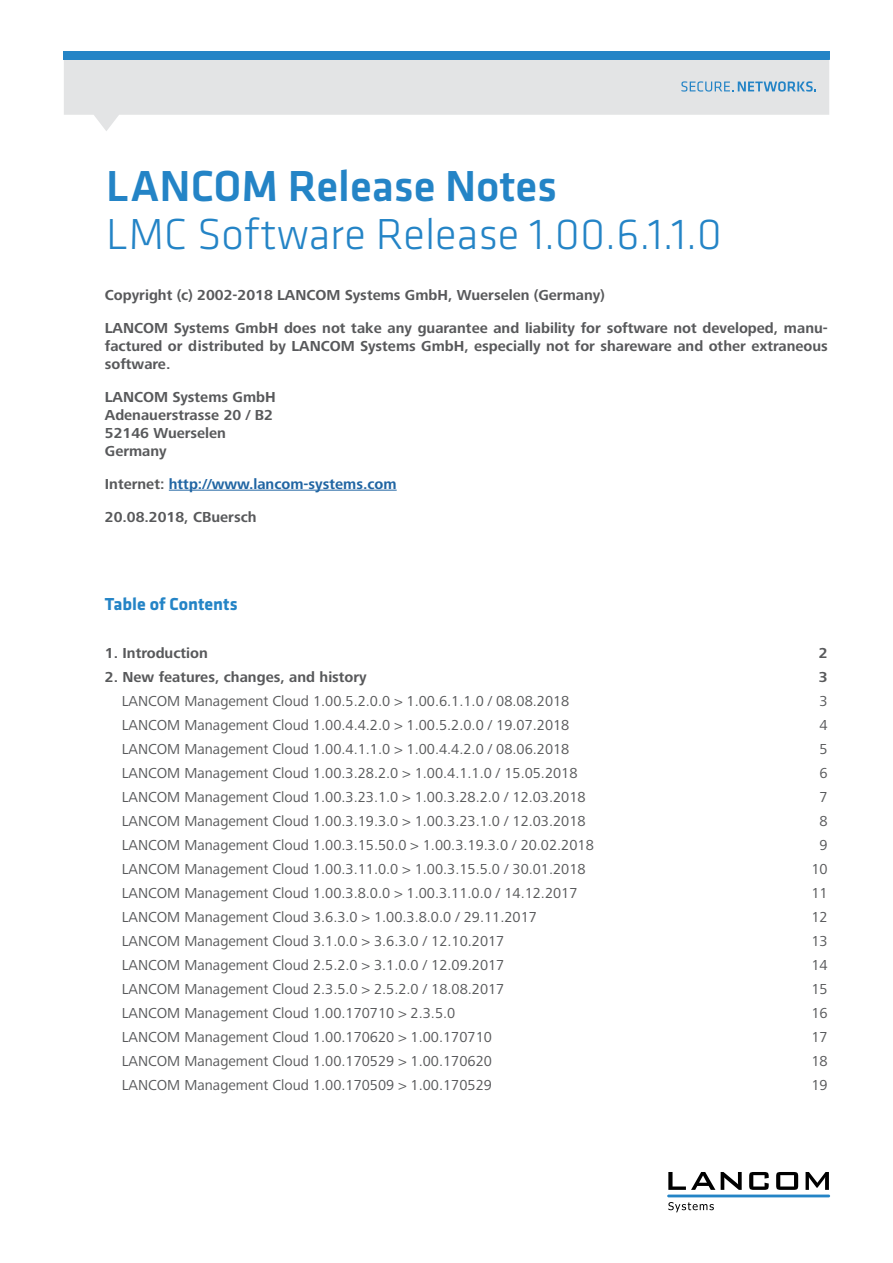
<style>
.page{position:relative;width:893px;height:1263px;background:#fff}
.page>*{position:absolute;margin:0;border:0;box-sizing:border-box;transform-origin:0 0}
.t1{font:300 45px "Klavika Basic";color:#2484c6}
.t2{font:500 45px "Klavika Basic";color:#2484c6}
.t3{font:700 18px "Klavika Basic";color:#2484c6}
.t4{font:15px "Frutiger Next Pro";color:#58595b}
.t5{font:700 15px/18px "Frutiger Next Pro";color:#58595b}
.t6{font:700 15px/32.8px "Frutiger Next Pro";color:#2065a3}
.s1{color:#58595b}
</style>
<div class="page">
<svg style="left:668px;top:1172px;width:47px;height:18px"></svg>
<svg style="left:721px;top:1172px;width:21px;height:18px"></svg>
<svg style="left:749px;top:1172px;width:20px;height:18px"></svg>
<svg style="left:776px;top:1172px;width:22px;height:18px"></svg>
<svg style="left:806px;top:1172px;width:23px;height:18px"></svg>
<svg style="left:668px;top:1202px;width:46px;height:10px"></svg>
<hr style="left:667px;top:1194px;width:163px;height:3px;background:#2484c6">
<svg style="left:64px;top:60px;width:765px;height:71px;fill:#e3e4e5"></svg>
<div style="left:64px;top:51px;width:765px;height:9px;background:#2484c6"></div>
<hr style="left:169px;top:490px;width:228px;height:1px;background:#2065a3">
<svg style="left:681px;top:81px;width:135px;height:11px"></svg>
<h1 class="t2" style="left:106px;top:155px;width:453px">LANCOM Release Notes</h1>
<h1 class="t1" style="left:106px;top:207px;width:617px">LMC Software Release 1.00.6.1.1.0</h1>
<p class="t5" style="left:105px;top:279px;width:724px;line-height:32.8px">Copyright (c) 2002-2018 LANCOM Systems GmbH, Wuerselen (Germany)<br>LANCOM Systems GmbH does not take any guarantee and liability for software not developed, manu-</p>
<p class="t5" style="left:105px;top:337px;width:724px">factured or distributed by LANCOM Systems GmbH, especially not for shareware and other extraneous software.</p>
<p class="t5" style="left:105px;top:388px;width:172px">LANCOM Systems GmbH<br>Adenauerstrasse 20 / B2<br>52146 Wuerselen<br>Germany</p>
<p class="t6" style="left:105px;top:467px;width:293px"><span class="s1">Internet:</span> http://www.lancom-systems.com<br><span class="s1">20.08.2018, CBuersch</span></p>
<p class="t3" style="left:105px;top:591px;width:134px">Table of Contents</p>
<p class="t5" style="left:105px;top:644px;width:104px">1. Introduction</p>
<p class="t5" style="left:819px;top:644px;width:10px">2</p>
<p class="t5" style="left:105px;top:668px;width:263px">2. New features, changes, and history</p>
<p class="t5" style="left:819px;top:668px;width:10px">3</p>
<p class="t4" style="left:122px;top:693px;width:449px">LANCOM Management Cloud 1.00.5.2.0.0 &gt; 1.00.6.1.1.0 / 08.08.2018</p>
<p class="t4" style="left:820px;top:693px;width:10px">3</p>
<p class="t4" style="left:122px;top:717px;width:449px">LANCOM Management Cloud 1.00.4.4.2.0 &gt; 1.00.5.2.0.0 / 19.07.2018</p>
<p class="t4" style="left:820px;top:717px;width:10px">4</p>
<p class="t4" style="left:122px;top:741px;width:449px">LANCOM Management Cloud 1.00.4.1.1.0 &gt; 1.00.4.4.2.0 / 08.06.2018</p>
<p class="t4" style="left:820px;top:741px;width:10px">5</p>
<p class="t4" style="left:122px;top:765px;width:457px">LANCOM Management Cloud 1.00.3.28.2.0 &gt; 1.00.4.1.1.0 / 15.05.2018</p>
<p class="t4" style="left:820px;top:765px;width:10px">6</p>
<p class="t4" style="left:122px;top:789px;width:465px">LANCOM Management Cloud 1.00.3.23.1.0 &gt; 1.00.3.28.2.0 / 12.03.2018</p>
<p class="t4" style="left:820px;top:789px;width:10px">7</p>
<p class="t4" style="left:122px;top:813px;width:465px">LANCOM Management Cloud 1.00.3.19.3.0 &gt; 1.00.3.23.1.0 / 12.03.2018</p>
<p class="t4" style="left:820px;top:813px;width:10px">8</p>
<p class="t4" style="left:122px;top:837px;width:473px">LANCOM Management Cloud 1.00.3.15.50.0 &gt; 1.00.3.19.3.0 / 20.02.2018</p>
<p class="t4" style="left:820px;top:837px;width:10px">9</p>
<p class="t4" style="left:122px;top:861px;width:465px">LANCOM Management Cloud 1.00.3.11.0.0 &gt; 1.00.3.15.5.0 / 30.01.2018</p>
<p class="t4" style="left:811px;top:861px;width:18px">10</p>
<p class="t4" style="left:122px;top:885px;width:457px">LANCOM Management Cloud 1.00.3.8.0.0 &gt; 1.00.3.11.0.0 / 14.12.2017</p>
<p class="t4" style="left:811px;top:885px;width:18px">11</p>
<p class="t4" style="left:122px;top:909px;width:416px">LANCOM Management Cloud 3.6.3.0 &gt; 1.00.3.8.0.0 / 29.11.2017</p>
<p class="t4" style="left:811px;top:909px;width:18px">12</p>
<p class="t4" style="left:122px;top:933px;width:384px">LANCOM Management Cloud 3.1.0.0 &gt; 3.6.3.0 / 12.10.2017</p>
<p class="t4" style="left:811px;top:933px;width:18px">13</p>
<p class="t4" style="left:122px;top:957px;width:384px">LANCOM Management Cloud 2.5.2.0 &gt; 3.1.0.0 / 12.09.2017</p>
<p class="t4" style="left:811px;top:957px;width:18px">14</p>
<p class="t4" style="left:122px;top:981px;width:384px">LANCOM Management Cloud 2.3.5.0 &gt; 2.5.2.0 / 18.08.2017</p>
<p class="t4" style="left:811px;top:981px;width:18px">15</p>
<p class="t4" style="left:122px;top:1005px;width:335px">LANCOM Management Cloud 1.00.170710 &gt; 2.3.5.0</p>
<p class="t4" style="left:811px;top:1005px;width:18px">16</p>
<p class="t4" style="left:122px;top:1029px;width:371px">LANCOM Management Cloud 1.00.170620 &gt; 1.00.170710</p>
<p class="t4" style="left:811px;top:1029px;width:18px">17</p>
<p class="t4" style="left:122px;top:1053px;width:371px">LANCOM Management Cloud 1.00.170529 &gt; 1.00.170620</p>
<p class="t4" style="left:811px;top:1053px;width:18px">18</p>
<p class="t4" style="left:122px;top:1077px;width:371px">LANCOM Management Cloud 1.00.170509 &gt; 1.00.170529</p>
<p class="t4" style="left:811px;top:1077px;width:18px">19</p>
</div>
